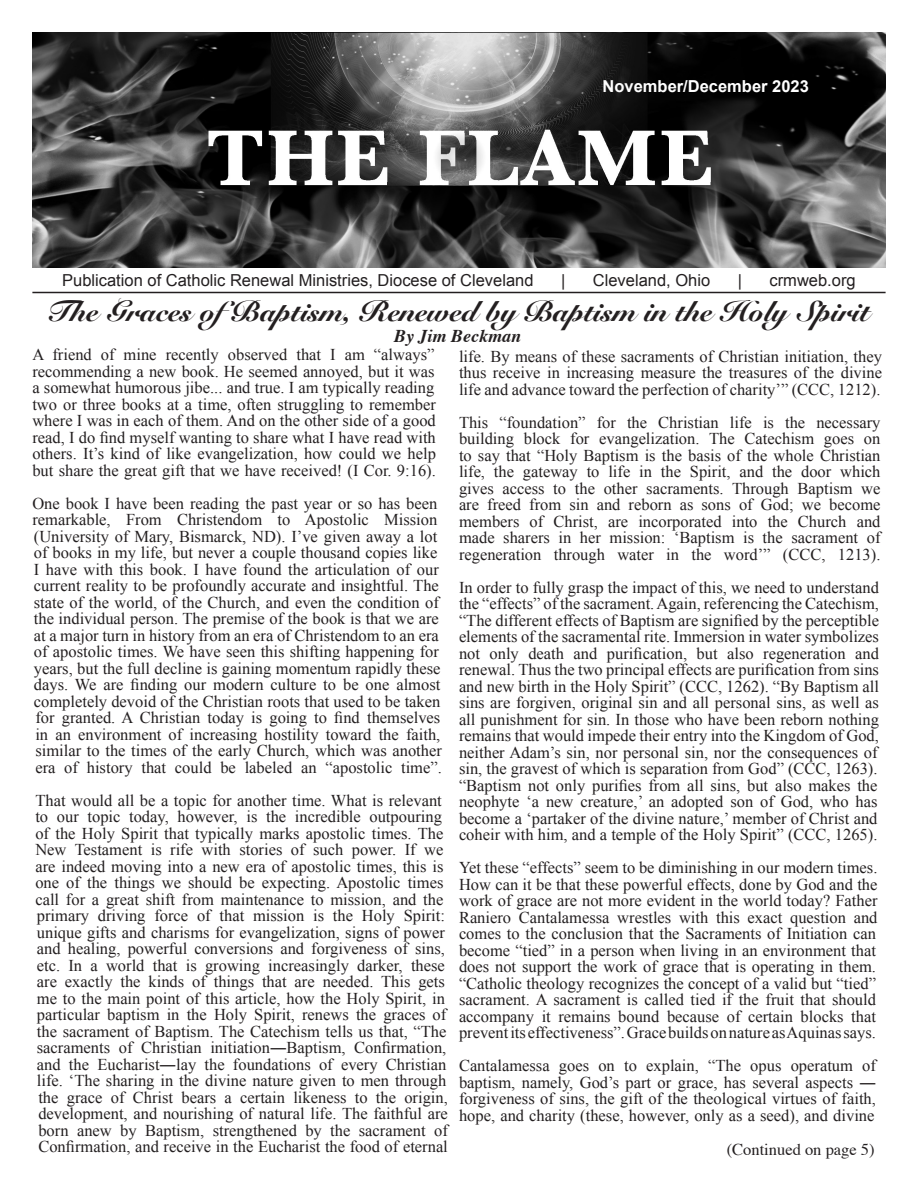
<style>
.page{position:relative;width:918px;height:1188px;background:#fff}
.page>*{position:absolute;margin:0;border:0;box-sizing:border-box;transform-origin:0 0}
.t1{font:900 28.5px "Snell Roundhand";color:#231f20}
.t2{font:italic 700 18px "Times";color:#231f20}
.t3{font:16.5px/16.5px "Times New Roman";color:#231f20;text-align:justify}
.t4{font:16.5px "Arial";color:#231f20}
.t5{font:700 16.5px "Arial";color:#fff}
.t6{font:16.5px "Times";color:#231f20}
</style>
<div class="page">
<img style="left:32px;top:32px;width:854px;height:236px">
<hr style="left:32px;top:292px;width:854px;height:1px;background:#231f20">
<p class="t5" style="left:603px;top:75px;width:208px">November/December 2023</p>
<p class="t4" style="left:62px;top:269px;width:473px">Publication of Catholic Renewal Ministries, Diocese of Cleveland</p>
<p class="t4" style="left:561px;top:269px;width:6px">|</p>
<p class="t4" style="left:593px;top:269px;width:119px">Cleveland, Ohio</p>
<p class="t4" style="left:738px;top:269px;width:6px">|</p>
<p class="t4" style="left:770px;top:269px;width:88px">crmweb.org</p>
<p class="t1" style="left:46px;top:294px;width:826px">The Graces ofBaptism, Renewed by Baptism in the Holy Spirit</p>
<p class="t2" style="left:394px;top:319px;width:129px">By Jim Beckman</p>
<p class="t3" style="left:32px;top:346px;width:405px">A friend of mine recently observed that I am “always” recommending a new book. He seemed annoyed, but it was a somewhat humorous jibe... and true. I am typically reading two or three books at a time, often struggling to remember where I was in each of them. And on the other side of a good read, I do find myself wanting to share what I have read with others. It’s kind of like evangelization, how could we help but share the great gift that we have received! (I Cor. 9:16).</p>
<p class="t3" style="left:32px;top:495px;width:411px;text-align:left">One book I have been reading the past year or so has been remarkable, From Christendom to Apostolic Mission (University of Mary, Bismarck, ND). I’ve given away a lot of books in my life, but never a couple thousand copies like I have with this book. I have found the articulation of our current reality to be profoundly accurate and insightful. The state of the world, of the Church, and even the condition of the individual person. The premise of the book is that we are at a major turn in history from an era of Christendom to an era of apostolic times. We have seen this shifting happening for years, but the full decline is gaining momentum rapidly these days. We are finding our modern culture to be one almost completely devoid of the Christian roots that used to be taken for granted. A Christian today is going to find themselves in an environment of increasing hostility toward the faith, similar to the times of the early Church, which was another era of history that could be labeled an “apostolic time”.</p>
<p class="t3" style="left:35px;top:792px;width:414px;text-align:left">That would all be a topic for another time. What is relevant to our topic today, however, is the incredible outpouring of the Holy Spirit that typically marks apostolic times. The New Testament is rife with stories of such power. If we are indeed moving into a new era of apostolic times, this is one of the things we should be expecting. Apostolic times call for a great shift from maintenance to mission, and the primary driving force of that mission is the Holy Spirit: unique gifts and charisms for evangelization, signs of power and healing, powerful conversions and forgiveness of sins, etc. In a world that is growing increasingly darker, these are exactly the kinds of things that are needed. This gets me to the main point of this article, how the Holy Spirit, in particular baptism in the Holy Spirit, renews the graces of the sacrament of Baptism. The Catechism tells us that, “The sacraments of Christian initiation―Baptism, Confirmation, and the Eucharist―lay the foundations of every Christian life. ‘The sharing in the divine nature given to men through the grace of Christ bears a certain likeness to the origin, development, and nourishing of natural life. The faithful are born anew by Baptism, strengthened by the sacrament of Confirmation, and receive in the Eucharist the food of eternal</p>
<p class="t3" style="left:459px;top:348px;width:425px">life. By means of these sacraments of Christian initiation, they thus receive in increasing measure the treasures of the divine life and advance toward the perfection of charity’” (CCC, 1212).</p>
<p class="t3" style="left:459px;top:414px;width:423px">This “foundation” for the Christian life is the necessary building block for evangelization. The Catechism goes on to say that “Holy Baptism is the basis of the whole Christian life, the gateway to life in the Spirit, and the door which gives access to the other sacraments. Through Baptism we are freed from sin and reborn as sons of God; we become members of Christ, are incorporated into the Church and made sharers in her mission: ‘Baptism is the sacrament of regeneration through water in the word’” (CCC, 1213).</p>
<p class="t3" style="left:459px;top:579px;width:422px">In order to fully grasp the impact of this, we need to understand the “effects” of the sacrament. Again, referencing the Catechism, “The different effects of Baptism are signified by the perceptible elements of the sacramental rite. Immersion in water symbolizes not only death and purification, but also regeneration and renewal. Thus the two principal effects are purification from sins and new birth in the Holy Spirit” (CCC, 1262). “By Baptism all sins are forgiven, original sin and all personal sins, as well as all punishment for sin. In those who have been reborn nothing remains that would impede their entry into the Kingdom of God, neither Adam’s sin, nor personal sin, nor the consequences of sin, the gravest of which is separation from God” (CCC, 1263). “Baptism not only purifies from all sins, but also makes the neophyte ‘a new creature,’ an adopted son of God, who has become a ‘partaker of the divine nature,’ member of Christ and coheir with him, and a temple of the Holy Spirit” (CCC, 1265).</p>
<p class="t3" style="left:459px;top:859px;width:420px">Yet these “effects” seem to be diminishing in our modern times.<br>How can it be that these powerful effects, done by God and the work of grace are not more evident in the world today? Father Raniero Cantalamessa wrestles with this exact question and comes to the conclusion that the Sacraments of Initiation can become “tied” in a person when living in an environment that does not support the work of grace that is operating in them. “Catholic theology recognizes the concept of a valid but “tied” sacrament. A sacrament is called tied if the fruit that should accompany it remains bound because of certain blocks that prevent its effectiveness”. Grace builds on nature as Aquinas says.</p>
<p class="t3" style="left:459px;top:1057px;width:419px">Cantalamessa goes on to explain, “The opus operatum of baptism, namely, God’s part or grace, has several aspects ― forgiveness of sins, the gift of the theological virtues of faith, hope, and charity (these, however, only as a seed), and divine</p>
<p class="t6" style="left:727px;top:1134px;width:150px">(Continued on page 5)</p>
</div>
